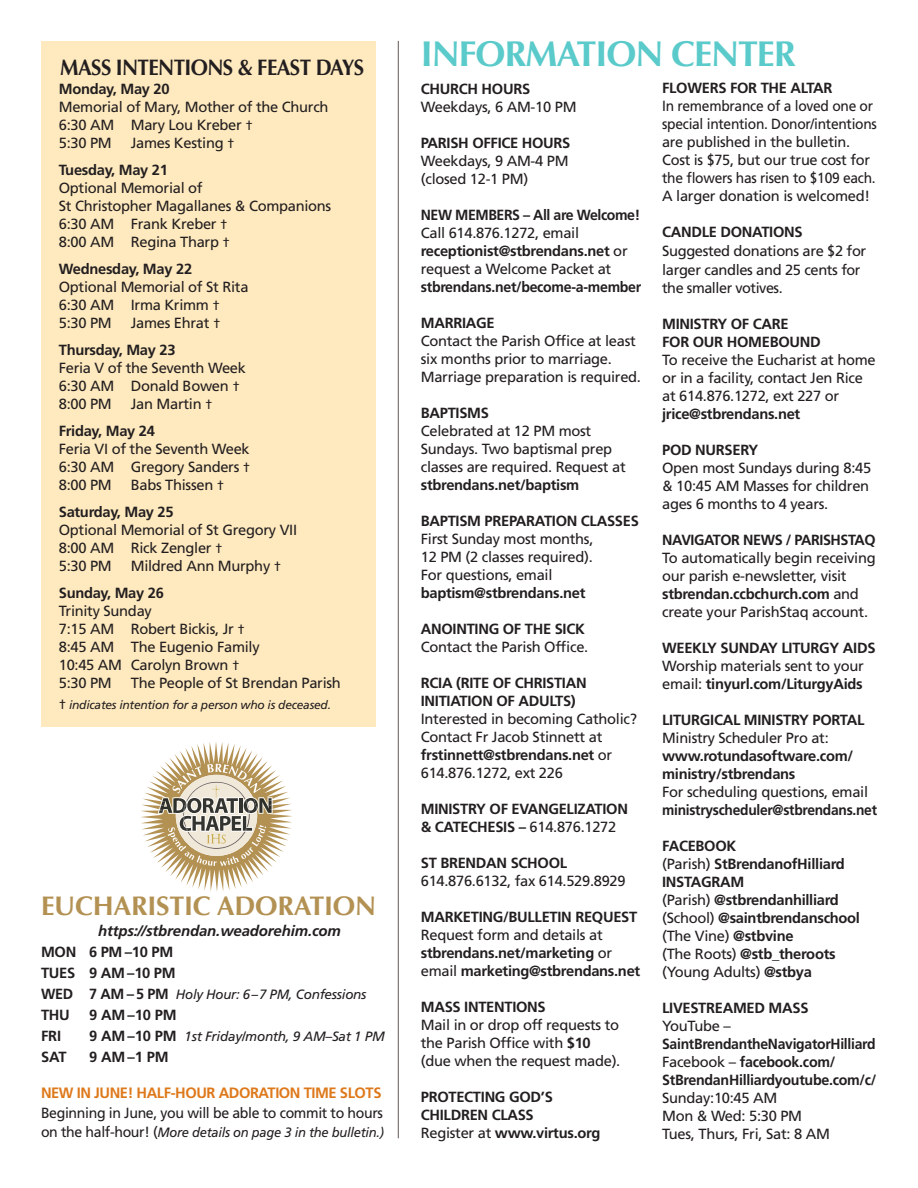
<style>
.page{position:relative;width:918px;height:1188px;background:#fff}
.page>*{position:absolute;margin:0;border:0;box-sizing:border-box;transform-origin:0 0}
.t1{font:700 36px "Optima";letter-spacing:-.03em;color:#5bcaca}
.t2{font:700 27px "Optima";letter-spacing:-.01em;color:#b39153}
.t3{font:700 22.5px "Optima";letter-spacing:-.03em;color:#231f20;scale:.92 1}
.t4{font:700 15px "Frutiger LT Std";letter-spacing:-.03em;color:#de791b}
.t5{font:italic 700 15px "Frutiger LT Std";letter-spacing:-.01em;color:#231f20}
.t6{font:14.7px/18px "Frutiger LT Std";letter-spacing:-.02em;color:#231f20}
.t7{font:700 14.7px/18px "Frutiger LT Std";letter-spacing:-.02em;color:#231f20}
.t8{font:14.7px/18px "Frutiger LT Std";letter-spacing:-.02em;color:#231f20;scale:.94 1}
.t9{font:700 14.7px/18px "Frutiger LT Std";letter-spacing:-.02em;color:#231f20;scale:.96 1}
.t10{font:14.7px "Frutiger LT Std";letter-spacing:-.02em;color:#231f20;scale:.96 1}
.t11{font:italic 13.5px "Frutiger LT Std";letter-spacing:-.02em;color:#231f20}
.t12{font:italic 13.5px "Frutiger LT Std";letter-spacing:-.02em;color:#231f20;scale:.96 1}
.t13{font:italic 12px "Frutiger LT Std";letter-spacing:-.02em;color:#231f20}
.s1{font-weight:700}
.s2{font-size:13.5px}
.s3{font-weight:400}
.s4{font-weight:400;font-size:13.5px}
.s5{font-style:normal;font-size:13.5px}
.s6{font-weight:700;font-style:normal;font-size:14.7px}
.s7{font-style:normal;font-size:14.7px}
</style>
<div class="page">
<hr style="left:398px;top:41px;width:1px;height:1097px;background:#655a56">
<div style="left:41px;top:41px;width:335px;height:686px;background:#ffeabf"></div>
<svg style="left:141px;top:742px;width:151px;height:149px"></svg>
<p class="t3" style="left:60px;top:54px;width:332px">MASS INTENTIONS &amp; FEAST DAYS</p>
<p class="t6" style="left:59px;top:80px;width:271px"><span class="s1">Monday, May 20<br></span>Memorial of Mary, Mother of the Church<br>6:30 AM Mary Lou Kreber <span class="s2">†<br></span>5:30 PM</p>
<p class="t7" style="left:59px;top:129px;width:177px;line-height:27px;text-indent:72px"><span class="s3">James Kesting</span> <span class="s4">†<br></span>Tuesday, May 21</p>
<p class="t6" style="left:59px;top:179px;width:274px">Optional Memorial of<br>St Christopher Magallanes &amp; Companions<br>6:30 AM Frank Kreber <span class="s2">†<br></span>8:00 AM Regina Tharp <span class="s2">†</span></p>
<p class="t6" style="left:59px;top:260px;width:191px"><span class="s1">Wednesday, May 22<br></span>Optional Memorial of St Rita<br>6:30 AM Irma Krimm <span class="s2">†<br></span>5:30 PM</p>
<p class="t7" style="left:59px;top:309px;width:163px;line-height:27px;text-indent:72px"><span class="s3">James Ehrat</span> <span class="s4">†<br></span>Thursday, May 23</p>
<p class="t6" style="left:59px;top:359px;width:189px">Feria V of the Seventh Week<br>6:30 AM Donald Bowen <span class="s2">†<br></span>8:00 PM</p>
<p class="t7" style="left:59px;top:390px;width:155px;line-height:27px;text-indent:72px"><span class="s3">Jan Martin</span> <span class="s4">†<br></span>Friday, May 24</p>
<p class="t6" style="left:59px;top:440px;width:193px;text-align:justify">Feria VI of the Seventh Week 6:30 AM Gregory Sanders <span class="s2">† </span>8:00 PM</p>
<p class="t7" style="left:59px;top:471px;width:167px;line-height:27px;text-indent:72px"><span class="s3">Babs Thissen</span> <span class="s4">†<br></span>Saturday, May 25</p>
<p class="t6" style="left:59px;top:521px;width:240px">Optional Memorial of St Gregory VII<br>8:00 AM Rick Zengler <span class="s2">†<br></span>5:30 PM</p>
<p class="t6" style="left:59px;top:552px;width:224px;line-height:27px;text-indent:72px">Mildred Ann Murphy <span class="s2">†<br></span><span class="s1">Sunday, May 26</span></p>
<p class="t6" style="left:59px;top:602px;width:202px">Trinity Sunday<br>7:15 AM Robert Bickis, Jr <span class="s2">†<br></span>8:45 AM The Eugenio Family<br>10:45 AM Carolyn Brown <span class="s2">†<br></span>5:30 PM</p>
<p class="t6" style="left:131px;top:674px;width:212px">The People of St Brendan Parish</p>
<p class="t13" style="left:59px;top:698px;width:274px"><span class="s5">†</span> indicates intention for a person who is deceased.</p>
<p class="t2" style="left:41px;top:890px;width:337px">EUCHARISTIC ADORATION</p>
<p class="t5" style="left:98px;top:922px;width:244px">https://stbrendan.weadorehim.com</p>
<p class="t7" style="left:41px;top:942px;width:136px;line-height:21px">MON 6 PM –10 PM<br>TUES 9 AM –10 PM</p>
<p class="t11" style="left:41px;top:987px;width:327px"><span class="s6">WED 7 AM –5 PM</span> Holy Hour: 6–7 PM, Confessions</p>
<p class="t7" style="left:41px;top:1006px;width:30px">THU</p>
<p class="t7" style="left:89px;top:1006px;width:89px">9 AM –10 PM</p>
<p class="t7" style="left:41px;top:1027px;width:22px">FRI</p>
<p class="t11" style="left:89px;top:1029px;width:297px"><span class="s6">9 AM –10 PM</span> 1st Friday/month, 9 AM–Sat 1 PM</p>
<p class="t7" style="left:41px;top:1048px;width:27px">SAT</p>
<p class="t7" style="left:89px;top:1048px;width:81px">9 AM –1 PM</p>
<p class="t4" style="left:41px;top:1084px;width:342px">NEW IN JUNE! HALF-HOUR ADORATION TIME SLOTS</p>
<p class="t10" style="left:41px;top:1104px;width:358px">Beginning in June, you will be able to commit to hours</p>
<p class="t12" style="left:41px;top:1125px;width:359px"><span class="s7">on the half-hour! (</span>More details on page 3 in the bulletin.)</p>
<p class="t1" style="left:421px;top:33px;width:377px">INFORMATION CENTER</p>
<p class="t6" style="left:421px;top:80px;width:157px"><span class="s1">CHURCH HOURS<br></span>Weekdays, 6 AM-10 PM</p>
<p class="t6" style="left:421px;top:134px;width:151px"><span class="s1">PARISH OFFICE HOURS<br></span>Weekdays, 9 AM-4 PM (closed 12-1 PM)</p>
<p class="t9" style="left:421px;top:206px;width:231px">NEW MEMBERS – All are Welcome!<br><span class="s3">Call 614.876.1272, email </span>receptionist@stbrendans.net <span class="s3">or request a Welcome Packet at </span>stbrendans.net/become-a-member</p>
<p class="t6" style="left:421px;top:314px;width:222px"><span class="s1">MARRIAGE<br></span>Contact the Parish Office at least six months prior to marriage.<br>Marriage preparation is required.</p>
<p class="t6" style="left:421px;top:404px;width:206px"><span class="s1">BAPTISMS<br></span>Celebrated at 12 PM most<br>Sundays. Two baptismal prep classes are required. Request at <span class="s1">stbrendans.net/baptism</span></p>
<p class="t6" style="left:421px;top:512px;width:220px"><span class="s1">BAPTISM PREPARATION CLASSES<br></span>First Sunday most months,<br>12 PM (2 classes required).<br>For questions, email <span class="s1">baptism@stbrendans.net</span></p>
<p class="t6" style="left:421px;top:620px;width:169px"><span class="s1">ANOINTING OF THE SICK<br></span>Contact the Parish Office.</p>
<p class="t6" style="left:421px;top:674px;width:218px"><span class="s1">RCIA (RITE OF CHRISTIAN<br>INITIATION OF ADULTS)<br></span>Interested in becoming Catholic?<br>Contact Fr Jacob Stinnett at <span class="s1">frstinnett@stbrendans.net</span> or<br>614.876.1272, ext 226</p>
<p class="t7" style="left:421px;top:800px;width:209px">MINISTRY OF EVANGELIZATION &amp; CATECHESIS – <span class="s3">614.876.1272</span></p>
<p class="t6" style="left:421px;top:854px;width:206px"><span class="s1">ST BRENDAN SCHOOL<br></span>614.876.6132, fax 614.529.8929</p>
<p class="t7" style="left:421px;top:908px;width:221px">MARKETING/BULLETIN REQUEST<br><span class="s3">Request form and details at </span>stbrendans.net/marketing <span class="s3">or email</span> marketing@stbrendans.net</p>
<p class="t6" style="left:421px;top:998px;width:201px"><span class="s1">MASS INTENTIONS<br></span>Mail in or drop off requests to the Parish Office with <span class="s1">$10 </span>(due when the request made).</p>
<p class="t7" style="left:421px;top:1088px;width:181px">PROTECTING GOD’S<br>CHILDREN CLASS<br><span class="s3">Register at</span> www.virtus.org</p>
<p class="t8" style="left:662px;top:79px;width:230px"><span class="s1">FLOWERS FOR THE ALTAR<br></span>In remembrance of a loved one or special intention. Donor/intentions are published in the bulletin.<br>Cost is $75, but our true cost for the flowers has risen to $109 each.<br>A larger donation is welcomed!</p>
<p class="t6" style="left:662px;top:223px;width:206px;line-height:18.8px"><span class="s1">CANDLE DONATIONS<br></span>Suggested donations are $2 for larger candles and 25 cents for the smaller votives.</p>
<p class="t6" style="left:662px;top:315px;width:215px"><span class="s1">MINISTRY OF CARE<br>FOR OUR HOMEBOUND<br></span>To receive the Eucharist at home or in a facility, contact Jen Rice at 614.876.1272, ext 227 or <span class="s1">jrice@stbrendans.net</span></p>
<p class="t6" style="left:662px;top:441px;width:211px"><span class="s1">POD NURSERY<br></span>Open most Sundays during 8:45 &amp; 10:45 AM Masses for children ages 6 months to 4 years.</p>
<p class="t6" style="left:662px;top:531px;width:215px"><span class="s1">NAVIGATOR NEWS / PARISHSTAQ<br></span>To automatically begin receiving our parish e-newsletter, visit <span class="s1">stbrendan.ccbchurch.com</span> and create your ParishStaq account.</p>
<p class="t7" style="left:662px;top:639px;width:215px">WEEKLY SUNDAY LITURGY AIDS<br><span class="s3">Worship materials sent to your email:</span> tinyurl.com/LiturgyAids</p>
<p class="t7" style="left:662px;top:711px;width:216px">LITURGICAL MINISTRY PORTAL<br><span class="s3">Ministry Scheduler Pro at: </span>www.rotundasoftware.com/ ministry/stbrendans<br><span class="s3">For scheduling questions, email </span>ministryscheduler@stbrendans.net</p>
<p class="t7" style="left:662px;top:837px;width:199px">FACEBOOK<br><span class="s3">(Parish)</span> StBrendanofHilliard<br>INSTAGRAM<br><span class="s3">(Parish)</span> @stbrendanhilliard <span class="s3">(School)</span> @saintbrendanschool <span class="s3">(The Vine)</span> @stbvine<br><span class="s3">(The Roots)</span> @stb_theroots <span class="s3">(Young Adults)</span> @stbya</p>
<p class="t7" style="left:662px;top:999px;width:216px">LIVESTREAMED MASS<br><span class="s3">YouTube –<br></span>SaintBrendantheNavigatorHilliard<br><span class="s3">Facebook –</span> facebook.com/<br>StBrendanHilliardyoutube.com/c/<br><span class="s3">Sunday:10:45 AM<br>Mon &amp; Wed: 5:30 PM<br>Tues, Thurs, Fri, Sat: 8 AM</span></p>
</div>
